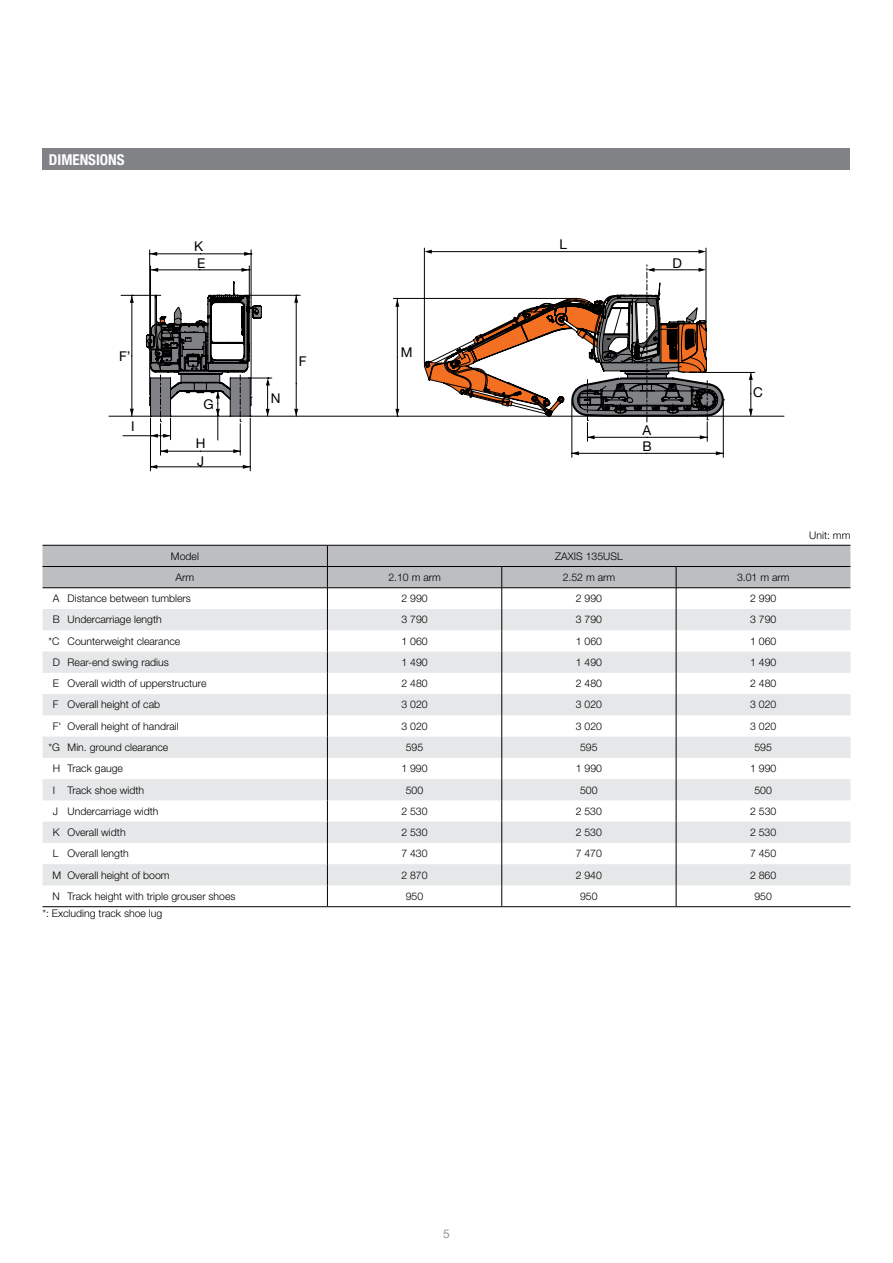
<style>
.page{position:relative;width:893px;height:1263px;background:#fff}
.page>*{position:absolute;margin:0;border:0;box-sizing:border-box;transform-origin:0 0}
.t1{font:700 condensed 15px "Helvetica Neue LT Pro";color:#fff}
.t2{font:13.5px/16px "Helvetica Neue";color:#000}
.t3{font:12px "Helvetica Neue LT Pro";color:#939598}
.t4{font:300 10.5px "Helvetica Neue LT Pro";color:#000}
</style>
<div class="page">
<svg style="left:149px;top:249px;width:551px;height:16px"></svg>
<svg style="left:150px;top:252px;width:7px;height:4px"></svg>
<svg style="left:244px;top:252px;width:8px;height:4px"></svg>
<hr style="left:706px;top:248px;width:1px;height:79px;background:#000">
<hr style="left:424px;top:248px;width:1px;height:115px;background:#000">
<hr style="left:430px;top:251px;width:270px;height:1px;background:#000">
<svg style="left:424px;top:250px;width:8px;height:4px"></svg>
<svg style="left:699px;top:250px;width:7px;height:4px"></svg>
<svg style="left:109px;top:265px;width:676px;height:207px"></svg>
<div style="left:43px;top:149px;width:807px;height:21px;background:#808285"></div>
<hr style="left:43px;top:906px;width:284px;height:1px;background:#000">
<hr style="left:327px;top:906px;width:175px;height:1px;background:#000">
<hr style="left:502px;top:906px;width:174px;height:1px;background:#000">
<hr style="left:676px;top:906px;width:174px;height:1px;background:#000">
<svg style="left:43px;top:545px;width:807px;height:361px"></svg>
<hr style="left:43px;top:587px;width:284px;height:1px;background:#000">
<hr style="left:327px;top:587px;width:175px;height:1px;background:#000">
<hr style="left:502px;top:587px;width:174px;height:1px;background:#000">
<hr style="left:676px;top:587px;width:174px;height:1px;background:#000">
<h1 class="t1" style="left:49px;top:150px;width:77px">DIMENSIONS</h1>
<p class="t2" style="left:194px;top:238px;width:11px">K</p>
<p class="t2" style="left:560px;top:236px;width:9px">L</p>
<p class="t2" style="left:197px;top:255px;width:10px">E</p>
<p class="t2" style="left:673px;top:255px;width:11px">D</p>
<p class="t2" style="left:119px;top:348px;width:13px">F’</p>
<p class="t2" style="left:401px;top:344px;width:13px">M</p>
<p class="t2" style="left:299px;top:353px;width:9px">F</p>
<p class="t2" style="left:131px;top:418px;width:5px">I</p>
<p class="t2" style="left:203px;top:396px;width:12px">G</p>
<p class="t2" style="left:196px;top:435px;width:11px">H</p>
<p class="t2" style="left:197px;top:453px;width:9px">J</p>
<p class="t2" style="left:271px;top:390px;width:11px">N</p>
<p class="t2" style="left:642px;top:422px;width:11px">A<br>B</p>
<p class="t2" style="left:753px;top:384px;width:11px">C</p>
<p class="t4" style="left:171px;top:549px;width:30px">Model</p>
<p class="t4" style="left:555px;top:549px;width:69px">ZAXIS 135USL</p>
<p class="t4" style="left:176px;top:571px;width:20px">Arm</p>
<p class="t4" style="left:388px;top:571px;width:54px">2.10 m arm</p>
<p class="t4" style="left:563px;top:571px;width:54px">2.52 m arm</p>
<p class="t4" style="left:737px;top:571px;width:54px">3.01 m arm</p>
<p class="t4" style="left:53px;top:592px;width:140px">A Distance between tumblers</p>
<p class="t4" style="left:401px;top:592px;width:28px">2 990</p>
<p class="t4" style="left:576px;top:592px;width:28px">2 990</p>
<p class="t4" style="left:750px;top:592px;width:28px">2 990</p>
<p class="t4" style="left:53px;top:613px;width:111px">B Undercarriage length</p>
<p class="t4" style="left:401px;top:613px;width:28px">3 790</p>
<p class="t4" style="left:576px;top:613px;width:28px">3 790</p>
<p class="t4" style="left:750px;top:613px;width:28px">3 790</p>
<p class="t4" style="left:49px;top:634px;width:133px">*C Counterweight clearance</p>
<p class="t4" style="left:401px;top:634px;width:28px">1 060</p>
<p class="t4" style="left:576px;top:634px;width:28px">1 060</p>
<p class="t4" style="left:750px;top:634px;width:28px">1 060</p>
<p class="t4" style="left:53px;top:656px;width:118px">D Rear-end swing radius</p>
<p class="t4" style="left:401px;top:656px;width:28px">1 490</p>
<p class="t4" style="left:576px;top:656px;width:28px">1 490</p>
<p class="t4" style="left:750px;top:656px;width:28px">1 490</p>
<p class="t4" style="left:53px;top:677px;width:155px">E Overall width of upperstructure</p>
<p class="t4" style="left:401px;top:677px;width:28px">2 480</p>
<p class="t4" style="left:576px;top:677px;width:28px">2 480</p>
<p class="t4" style="left:750px;top:677px;width:28px">2 480</p>
<p class="t4" style="left:53px;top:698px;width:109px">F Overall height of cab</p>
<p class="t4" style="left:401px;top:698px;width:28px">3 020</p>
<p class="t4" style="left:576px;top:698px;width:28px">3 020</p>
<p class="t4" style="left:750px;top:698px;width:28px">3 020</p>
<p class="t4" style="left:53px;top:720px;width:127px">F' Overall height of handrail</p>
<p class="t4" style="left:401px;top:720px;width:28px">3 020</p>
<p class="t4" style="left:576px;top:720px;width:28px">3 020</p>
<p class="t4" style="left:750px;top:720px;width:28px">3 020</p>
<p class="t4" style="left:48px;top:741px;width:121px">*G Min. ground clearance</p>
<p class="t4" style="left:406px;top:741px;width:19px">595</p>
<p class="t4" style="left:580px;top:741px;width:19px">595</p>
<p class="t4" style="left:754px;top:741px;width:19px">595</p>
<p class="t4" style="left:53px;top:762px;width:72px">H Track gauge</p>
<p class="t4" style="left:401px;top:762px;width:28px">1 990</p>
<p class="t4" style="left:576px;top:762px;width:28px">1 990</p>
<p class="t4" style="left:750px;top:762px;width:28px">1 990</p>
<p class="t4" style="left:53px;top:783px;width:93px">I Track shoe width</p>
<p class="t4" style="left:406px;top:783px;width:19px">500</p>
<p class="t4" style="left:580px;top:783px;width:19px">500</p>
<p class="t4" style="left:754px;top:783px;width:19px">500</p>
<p class="t4" style="left:53px;top:805px;width:107px">J Undercarriage width</p>
<p class="t4" style="left:401px;top:805px;width:28px">2 530</p>
<p class="t4" style="left:576px;top:805px;width:28px">2 530</p>
<p class="t4" style="left:750px;top:805px;width:28px">2 530</p>
<p class="t4" style="left:53px;top:826px;width:75px">K Overall width</p>
<p class="t4" style="left:401px;top:826px;width:28px">2 530</p>
<p class="t4" style="left:576px;top:826px;width:28px">2 530</p>
<p class="t4" style="left:750px;top:826px;width:28px">2 530</p>
<p class="t4" style="left:53px;top:847px;width:78px">L Overall length</p>
<p class="t4" style="left:401px;top:847px;width:28px">7 430</p>
<p class="t4" style="left:576px;top:847px;width:28px">7 470</p>
<p class="t4" style="left:750px;top:847px;width:28px">7 450</p>
<p class="t4" style="left:53px;top:868px;width:118px">M Overall height of boom</p>
<p class="t4" style="left:401px;top:868px;width:28px">2 870</p>
<p class="t4" style="left:576px;top:868px;width:28px">2 940</p>
<p class="t4" style="left:750px;top:868px;width:28px">2 860</p>
<p class="t4" style="left:53px;top:890px;width:184px">N Track height with triple grouser shoes</p>
<p class="t4" style="left:406px;top:890px;width:19px">950</p>
<p class="t4" style="left:580px;top:890px;width:19px">950</p>
<p class="t4" style="left:754px;top:890px;width:19px">950</p>
<p class="t4" style="left:42px;top:907px;width:122px">*: Excluding track shoe lug</p>
<p class="t4" style="left:809px;top:529px;width:43px">Unit: mm</p>
<p class="t3" style="left:443px;top:1226px;width:8px">5</p>
</div>
